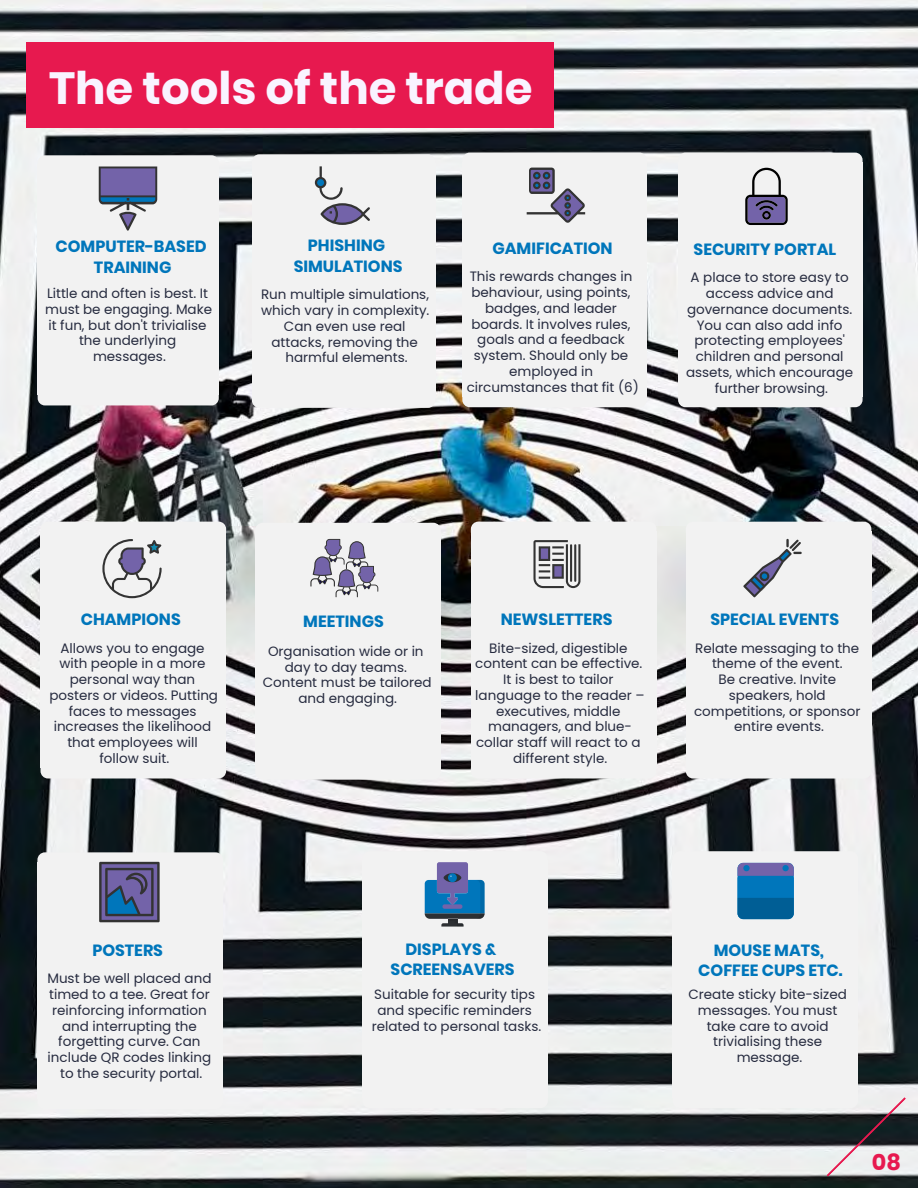
<style>
.page{position:relative;width:918px;height:1188px;background:#fff}
.page>*{position:absolute;margin:0;border:0;box-sizing:border-box;transform-origin:0 0}
.t1{font:700 45px "Poppins";color:#f9f3ff}
.t2{font:700 22.5px "Poppins";color:#e7194f}
.t3{font:700 16.2px/20.5px "Poppins";color:#0076bb;text-align:center}
.t4{font:13.5px/15.8px "Poppins";color:#262b3f;text-align:center}
</style>
<div class="page">
<img style="left:0;top:0;width:918px;height:1188px">
<div style="left:26px;top:43px;width:528px;height:85px;background:#e7194f"></div>
<div style="left:362px;top:861px;width:186px;height:236px;background:#f2f2f2"></div>
<div style="left:362px;top:1097px;width:186px;height:11px;background:#f2f2f2"></div>
<div style="left:38px;top:165px;width:181px;height:230px;background:#f2f2f2"></div>
<div style="left:38px;top:395px;width:181px;height:10px;background:#f2f2f2"></div>
<div style="left:252px;top:164px;width:183px;height:233px;background:#f2f2f2"></div>
<div style="left:252px;top:397px;width:183px;height:11px;background:#f2f2f2"></div>
<svg style="left:362px;top:851px;width:186px;height:76px"></svg>
<svg style="left:252px;top:154px;width:183px;height:71px"></svg>
<div style="left:462px;top:162px;width:185px;height:235px;background:#f2f2f2"></div>
<div style="left:462px;top:397px;width:185px;height:10px;background:#f2f2f2"></div>
<div style="left:678px;top:162px;width:185px;height:235px;background:#f2f2f2"></div>
<div style="left:678px;top:397px;width:185px;height:10px;background:#f2f2f2"></div>
<svg style="left:462px;top:153px;width:185px;height:70px"></svg>
<svg style="left:678px;top:153px;width:185px;height:72px"></svg>
<div style="left:471px;top:531px;width:185px;height:237px;background:#f2f2f2"></div>
<div style="left:471px;top:768px;width:185px;height:10px;background:#f2f2f2"></div>
<div style="left:471px;top:522px;width:185px;height:9px;background:#f2f2f2"></div>
<div style="left:686px;top:531px;width:185px;height:237px;background:#f2f2f2"></div>
<div style="left:686px;top:768px;width:185px;height:11px;background:#f2f2f2"></div>
<div style="left:686px;top:522px;width:185px;height:9px;background:#f2f2f2"></div>
<div style="left:673px;top:861px;width:185px;height:236px;background:#f2f2f2"></div>
<div style="left:37px;top:862px;width:186px;height:236px;background:#f2f2f2"></div>
<div style="left:37px;top:1098px;width:186px;height:11px;background:#f2f2f2"></div>
<div style="left:41px;top:531px;width:185px;height:237px;background:#f2f2f2"></div>
<div style="left:41px;top:768px;width:185px;height:10px;background:#f2f2f2"></div>
<div style="left:41px;top:522px;width:185px;height:9px;background:#f2f2f2"></div>
<svg style="left:102px;top:539px;width:60px;height:59px"></svg>
<div style="left:255px;top:532px;width:186px;height:237px;background:#f2f2f2"></div>
<div style="left:255px;top:769px;width:186px;height:11px;background:#f2f2f2"></div>
<svg style="left:255px;top:523px;width:186px;height:74px"></svg>
<svg style="left:533px;top:540px;width:47px;height:48px"></svg>
<svg style="left:743px;top:539px;width:59px;height:58px"></svg>
<svg style="left:37px;top:852px;width:186px;height:70px"></svg>
<svg style="left:38px;top:155px;width:181px;height:76px"></svg>
<svg style="left:673px;top:851px;width:185px;height:68px"></svg>
<svg style="left:673px;top:1097px;width:233px;height:80px"></svg>
<h1 class="t1" style="left:49px;top:56px;width:485px">The tools of the trade</h1>
<p class="t3" style="left:56px;top:237px;width:153px">COMPUTER-BASED<br>TRAINING</p>
<p class="t4" style="left:45px;top:286px;width:168px">Little and often is best. It must be engaging. Make it fun, but don't trivialise the underlying messages.</p>
<p class="t3" style="left:294px;top:235px;width:110px">PHISHING<br>SIMULATIONS</p>
<p class="t4" style="left:261px;top:287px;width:170px">Run multiple simulations, which vary in complexity.<br>Can even use real attacks, removing the harmful elements.</p>
<p class="t3" style="left:492px;top:238px;width:122px">GAMIFICATION</p>
<p class="t4" style="left:467px;top:269px;width:174px">This rewards changes in behaviour, using points, badges, and leader boards. It involves rules, goals and a feedback system. Should only be employed in circumstances that fit (6)</p>
<p class="t3" style="left:694px;top:239px;width:144px">SECURITY PORTAL</p>
<p class="t4" style="left:686px;top:270px;width:169px">A place to store easy to access advice and governance documents.<br>You can also add info protecting employees' children and personal assets, which encourage further browsing.</p>
<p class="t3" style="left:81px;top:609px;width:102px">CHAMPIONS</p>
<p class="t4" style="left:49px;top:641px;width:170px">Allows you to engage with people in a more personal way than posters or videos. Putting faces to messages increases the likelihood that employees will follow suit.</p>
<p class="t3" style="left:303px;top:611px;width:82px">MEETINGS</p>
<p class="t4" style="left:263px;top:644px;width:170px">Organisation wide or in day to day teams.<br>Content must be tailored and engaging.</p>
<p class="t3" style="left:501px;top:609px;width:113px">NEWSLETTERS</p>
<p class="t4" style="left:475px;top:641px;width:171px">Bite-sized, digestible content can be effective.<br>It is best to tailor language to the reader – executives, middle managers, and blue&shy;collar staff will react to a different style.</p>
<p class="t3" style="left:710px;top:609px;width:130px">SPECIAL EVENTS</p>
<p class="t4" style="left:694px;top:641px;width:168px">Relate messaging to the theme of the event.<br>Be creative. Invite speakers, hold competitions, or sponsor entire events.</p>
<p class="t3" style="left:92px;top:940px;width:72px">POSTERS</p>
<p class="t4" style="left:47px;top:971px;width:166px">Must be well placed and timed to a tee. Great for reinforcing information and interrupting the forgetting curve. Can include QR codes linking to the security portal.</p>
<p class="t3" style="left:391px;top:939px;width:125px">DISPLAYS &amp;<br>SCREENSAVERS</p>
<p class="t4" style="left:372px;top:987px;width:171px">Suitable for security tips and specific reminders related to personal tasks.</p>
<p class="t3" style="left:698px;top:940px;width:146px">MOUSE MATS,<br>COFFEE CUPS ETC.</p>
<p class="t4" style="left:688px;top:987px;width:160px">Create sticky bite-sized messages. You must take care to avoid trivialising these message.</p>
<h2 class="t2" style="left:872px;top:1147px;width:31px">08</h2>
</div>
